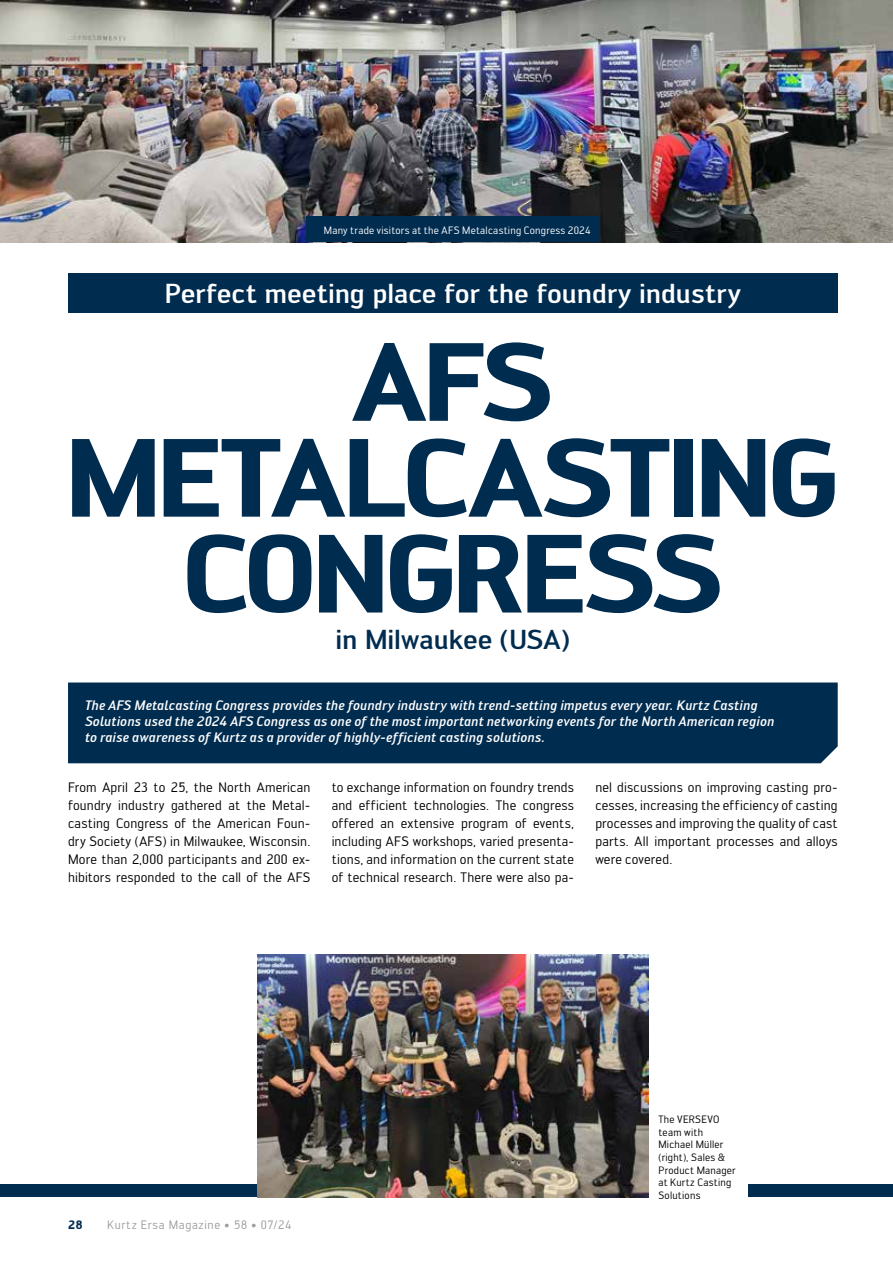
<style>
.page{position:relative;width:893px;height:1263px;background:#fff}
.page>*{position:absolute;margin:0;border:0;box-sizing:border-box;transform-origin:0 0}
.t1{font:700 109.2px/95.8px "Engel";letter-spacing:-.035em;color:#002c50;text-align:center}
.t2{font:500 27px "Engel";letter-spacing:-.005em;color:#fff}
.t3{font:500 27px "Engel";letter-spacing:-.005em;color:#002c50}
.t4{font:13.5px/18px "Engel";letter-spacing:.01em;color:#000;text-align:justify}
.t5{font:italic 500 13.5px/16.2px "Engel";letter-spacing:.005em;color:#fff}
.t6{font:12px "Engel";letter-spacing:.06em;color:#9d9d9c}
.t7{font:700 12px "Engel";color:#002c50}
.t8{font:10.5px/12.6px "Engel";letter-spacing:.02em;color:#000}
.t9{font:10.5px "Engel";letter-spacing:.025em;color:#fff}
</style>
<div class="page">
<img style="left:0;top:0;width:893px;height:242px">
<div style="left:0;top:1184px;width:625px;height:13px;background:#002c50"></div>
<div style="left:68px;top:682px;width:770px;height:81px;background:#002c50"></div>
<img style="left:257px;top:954px;width:391px;height:243px">
<div style="left:68px;top:273px;width:770px;height:39px;background:#002c50"></div>
<div style="left:748px;top:1184px;width:145px;height:13px;background:#002c50"></div>
<div style="left:306px;top:217px;width:294px;height:25px;background:#002c50"></div>
<p class="t9" style="left:324px;top:224px;width:268px">Many trade visitors at the AFS Metalcasting Congress 2024</p>
<h2 class="t2" style="left:165px;top:277px;width:578px">Perfect meeting place for the foundry industry</h2>
<h1 class="t1" style="left:66px;top:333px;width:775px">AFS<br>METALCASTING<br>CONGRESS</h1>
<h2 class="t3" style="left:336px;top:623px;width:236px">in Milwaukee (USA)</h2>
<p class="t5" style="left:85px;top:697px;width:691px">The AFS Metalcasting Congress provides the foundry industry with trend-setting impetus every year. Kurtz Casting<br>Solutions used the 2024 AFS Congress as one of the most important networking events for the North American region to raise awareness of Kurtz as a provider of highly-efficient casting solutions.</p>
<p class="t4" style="left:68px;top:778px;width:244px">From April 23 to 25, the North American foundry industry gathered at the Metal&shy;casting Congress of the American Foun&shy;dry Society (AFS) in Milwaukee, Wisconsin.<br>More than 2,000 participants and 200 ex&shy;hibitors responded to the call of the AFS</p>
<p class="t4" style="left:332px;top:778px;width:244px">to exchange information on foundry trends and efficient technologies. The congress offered an extensive program of events, including AFS workshops, varied presenta&shy;tions, and information on the current state of technical research. There were also pa-</p>
<p class="t4" style="left:595px;top:778px;width:244px">nel discussions on improving casting pro&shy;cesses, increasing the efficiency of casting processes and improving the quality of cast parts. All important processes and alloys were covered.</p>
<p class="t7" style="left:68px;top:1217px;width:16px">28</p>
<p class="t6" style="left:107px;top:1218px;width:186px">Kurtz Ersa Magazine • 58 • 07/24</p>
<p class="t8" style="left:658px;top:1113px;width:79px">The VERSEVO team with<br>Michael Müller (right), Sales &amp;<br>Product Manager at Kurtz Casting<br>Solutions</p>
</div>
